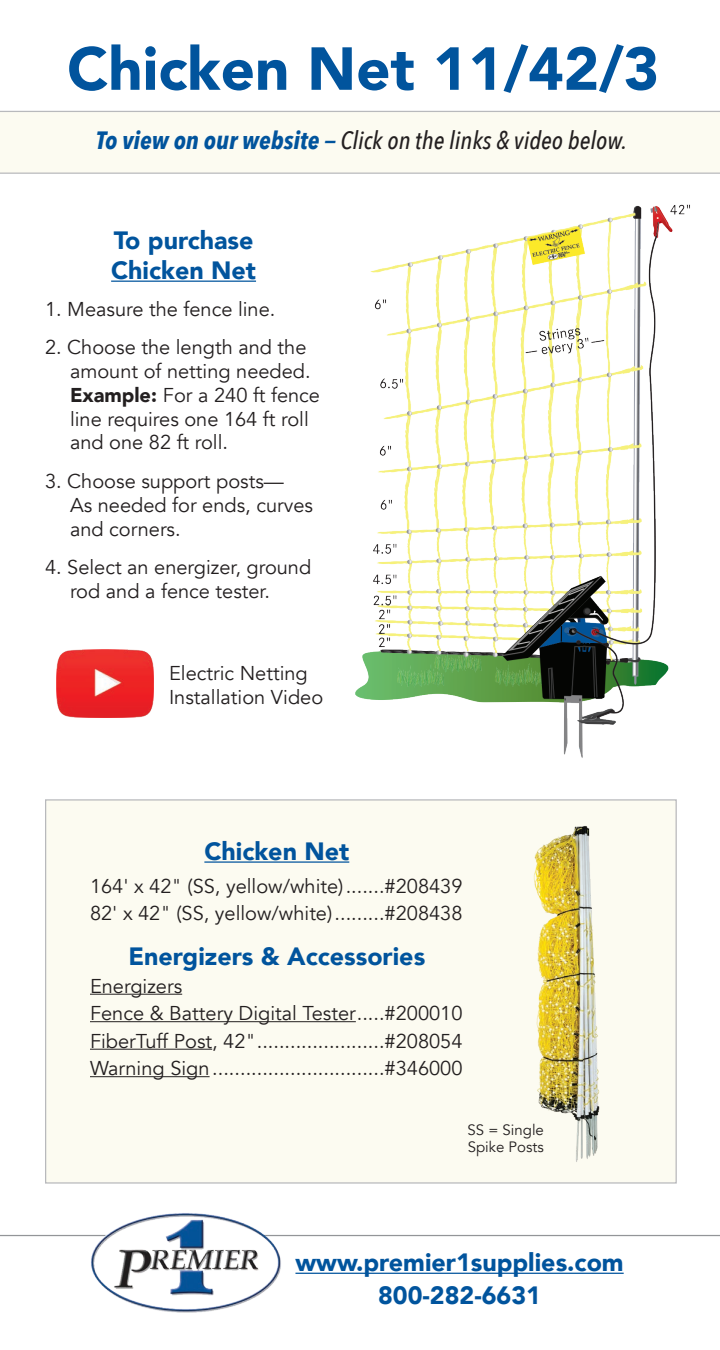
<style>
.page{position:relative;width:720px;height:1350px;background:#fff}
.page>*{position:absolute;margin:0;border:0;box-sizing:border-box;transform-origin:0 0}
.Headline{font:900 60px "Avenir";color:#01549d}
.Subheads_products{font:900 25px "Avenir";color:#01549d}
.To_view_on_our_web{font:italic 500 25px "Avenir Next Condensed";color:#231f20}
.web_800{font:900 25px "Avenir";color:#01549d}
.Body_Text{font:20px/23.8px "Avenir";color:#231f20}
.Price_Lines{font:20px "Avenir";color:#231f20}
.Post_Type{font:15px "Avenir";color:#231f20}
.s1{font-weight:700;color:#01549d}
.s2{font-weight:900}
</style>
<div class="page">
<div style="left:45px;top:799px;width:632px;height:385px;background:#fcfbf1;border:1px solid #b8b9bc"></div>
<img style="left:533px;top:826px;width:67px;height:336px">
<hr style="left:204px;top:861px;width:145px;height:2px;background:#01549d">
<hr style="left:90px;top:994px;width:92px;height:1px;background:#231f20">
<hr style="left:90px;top:1021px;width:266px;height:1px;background:#231f20">
<hr style="left:90px;top:1049px;width:122px;height:1px;background:#231f20">
<hr style="left:90px;top:1076px;width:120px;height:1px;background:#231f20">
<hr style="left:111px;top:281px;width:145px;height:1px;background:#01549d">
<img style="left:355px;top:204px;width:335px;height:554px">
<hr style="left:0;top:1235px;width:720px;height:1px;background:#939598">
<img style="left:83px;top:1213px;width:203px;height:100px">
<hr style="left:295px;top:1273px;width:329px;height:1px;background:#01549d">
<div style="left:0;top:111px;width:720px;height:63px;background:#fcfbf1"></div>
<img style="left:56px;top:649px;width:97px;height:69px">
<p class="Headline" style="left:67px;top:18px;width:594px">Chicken Net 11/42/3</p>
<p class="To_view_on_our_web" style="left:96px;top:125px;width:533px"><span class="s1">To view on our website —</span> Click on the links &amp; video below.</p>
<p class="Subheads_products" style="left:114px;top:219px;width:141px">To purchase</p>
<p class="Subheads_products" style="left:111px;top:249px;width:146px">Chicken Net</p>
<p class="Body_Text" style="left:45px;top:297px;width:232px">1. Measure the fence line.</p>
<p class="Body_Text" style="left:45px;top:336px;width:267px;text-align:right">2. Choose the length and the amount of netting needed.</p>
<p class="Body_Text" style="left:70px;top:383px;width:252px"><span class="s2">Example:</span> For a 240 ft fence line requires one 164 ft roll and one 82 ft roll.</p>
<p class="Body_Text" style="left:70px;top:470px;width:245px;text-indent:-25px">3. Choose support posts—<br>As needed for ends, curves and corners.</p>
<p class="Body_Text" style="left:70px;top:556px;width:243px;text-indent:-25px">4. Select an energizer, ground rod and a fence tester.</p>
<p class="Body_Text" style="left:169px;top:662px;width:140px">Electric Netting</p>
<p class="Body_Text" style="left:169px;top:685px;width:156px">Installation Video</p>
<p class="Subheads_products" style="left:204px;top:830px;width:146px">Chicken Net</p>
<p class="Price_Lines" style="left:90px;top:874px;width:374px">164' x 42" (SS, yellow/white).......#208439</p>
<p class="Price_Lines" style="left:90px;top:901px;width:374px">82' x 42" (SS, yellow/white).........#208438</p>
<p class="Subheads_products" style="left:128px;top:935px;width:298px">Energizers &amp; Accessories</p>
<p class="Price_Lines" style="left:90px;top:974px;width:94px">Energizers</p>
<p class="Price_Lines" style="left:90px;top:1001px;width:374px">Fence &amp; Battery Digital Tester.....#200010</p>
<p class="Price_Lines" style="left:90px;top:1029px;width:374px">FiberTuff Post, 42".......................#208054</p>
<p class="Price_Lines" style="left:90px;top:1056px;width:374px">Warning Sign...............................#346000</p>
<p class="Post_Type" style="left:468px;top:1120px;width:78px">SS = Single</p>
<p class="Post_Type" style="left:468px;top:1138px;width:78px">Spike Posts</p>
<p class="web_800" style="left:295px;top:1241px;width:330px">www.premier1supplies.com</p>
<p class="web_800" style="left:378px;top:1274px;width:164px">800-282-6631</p>
</div>
